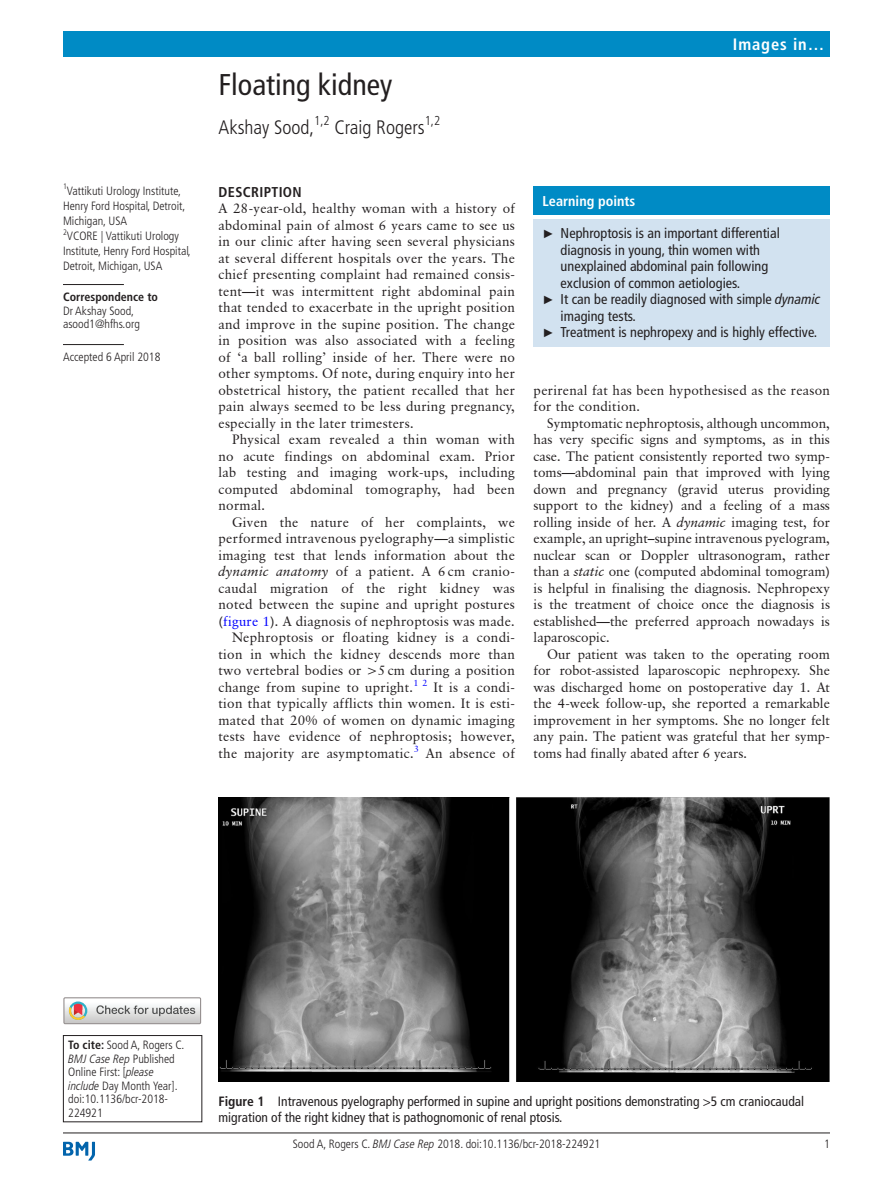
<style>
.page{position:relative;width:893px;height:1191px;background:#fff}
.page>*{position:absolute;margin:0;border:0;box-sizing:border-box;transform-origin:0 0}
.t1{font:condensed 30px "Frutiger LT Pro";color:#231f20}
.t2{font:300 condensed 19.5px "Frutiger LT Pro";color:#231f20}
.t3{font:700 condensed 16.5px "Frutiger LT Std";letter-spacing:.055em;color:#fff}
.t4{font:condensed 14.25px "Frutiger LT Pro";color:#231f20}
.t5{font:700 condensed 14.25px "Frutiger LT Pro";color:#fff}
.t6{font:700 condensed 14.25px "Frutiger LT Pro";letter-spacing:.025em;color:#231f20}
.t7{font:13.5px/16.5px "Classical Garamond BT";letter-spacing:.02em;color:#231f20;text-align:justify}
.t8{font:condensed 13.5px/16.5px "Frutiger LT Pro";color:#231f20}
.t9{font:300 condensed 12px/13.5px "Frutiger LT Pro";color:#231f20}
.t10{font:700 condensed 12px "Frutiger LT Pro";color:#231f20}
.s1{font-weight:700}
.s2{font-style:italic}
.s3{color:#00f}
.s4{font-family:"Arial";font-stretch:normal;font-size:12px}
</style>
<div class="page">
<hr style="left:63px;top:1132px;width:767px;height:1px;background:#231f20">
<svg style="left:63px;top:1141px;width:32px;height:19px"></svg>
<div style="left:63px;top:31px;width:767px;height:25px;background:#008bc5"></div>
<div style="left:63px;top:1035px;width:139px;height:87px;border:1px solid #231f20"></div>
<hr style="left:63px;top:284px;width:61px;height:1px;background:#231f20">
<hr style="left:63px;top:344px;width:61px;height:1px;background:#231f20">
<div style="left:63px;top:997px;width:138px;height:27px;border:1px solid #969090"></div>
<svg style="left:64px;top:997px;width:137px;height:26px"></svg>
<img style="left:219px;top:797px;width:611px;height:284px">
<div style="left:534px;top:186px;width:296px;height:28px;background:#008bc5"></div>
<div style="left:534px;top:219px;width:296px;height:127px;background:#d2e2f0"></div>
<p class="t9" style="left:63px;top:183px;width:129px;line-height:15px"><sup>1</sup>Vattikuti Urology Institute,<br>Henry Ford Hospital, Detroit,<br>Michigan, USA<br><sup>2</sup>VCORE | Vattikuti Urology<br>Institute, Henry Ford Hospital,<br>Detroit, Michigan, USA</p>
<p class="t10" style="left:63px;top:290px;width:97px">Correspondence to</p>
<p class="t9" style="left:63px;top:304px;width:78px">Dr Akshay Sood, asood1@hfhs.org</p>
<p class="t9" style="left:63px;top:351px;width:99px">Accepted 6 April 2018</p>
<h1 class="t1" style="left:219px;top:67px;width:175px">Floating kidney</h1>
<h2 class="t2" style="left:219px;top:116px;width:223px">Akshay Sood,<sup>1,2</sup> Craig Rogers<sup>1,2</sup></h2>
<p class="t3" style="left:733px;top:34px;width:93px">Images in…</p>
<p class="t6" style="left:219px;top:183px;width:85px">Description</p>
<p class="t7" style="left:219px;top:200px;width:298px">A 28-year-old, healthy woman with a history of abdominal pain of almost 6 years came to see us in our clinic after having seen several physicians at several different hospitals over the years. The chief presenting complaint had remained consis&shy;tent<span class="s1">—</span>it was intermittent right abdominal pain that tended to exacerbate in the upright position and improve in the supine position. The change in position was also associated with a feeling of ‘a ball rolling’ inside of her. There were no other symptoms. Of note, during enquiry into her obstetrical history, the patient recalled that her pain always seemed to be less during pregnancy, especially in the later trimesters.</p>
<p class="t7" style="left:219px;top:431px;width:298px;text-indent:14px">Physical exam revealed a thin woman with no acute findings on abdominal exam. Prior lab testing and imaging work-ups, including computed abdominal tomography, had been normal.</p>
<p class="t7" style="left:219px;top:513px;width:298px;text-align:right">Given the nature of her complaints, we performed intravenous pyelography<span class="s1">—</span>a simplistic imaging test that lends information about the <span class="s2">dynamic anatomy</span> of a patient. A 6 cm cranio&shy;caudal migration of the right kidney was noted between the supine and upright postures (<span class="s3">figure 1</span>). A diagnosis of nephroptosis was made.<br>Nephroptosis or floating kidney is a condi&shy;tion in which the kidney descends more than two vertebral bodies or &gt;5 cm during a position change from supine to upright.<sup>1</sup> <sup>2</sup> It is a condi&shy;tion that typically afflicts thin women. It is esti&shy;mated that 20% of women on dynamic imaging tests have evidence of nephroptosis; however, the majority are asymptomatic.<sup>3</sup> An absence of</p>
<p class="t5" style="left:543px;top:192px;width:94px">Learning points</p>
<p class="t4" style="left:543px;top:225px;width:239px"><span class="s4">►</span> Nephroptosis is an important differential</p>
<p class="t4" style="left:561px;top:242px;width:201px">diagnosis in young, thin women with</p>
<p class="t4" style="left:561px;top:258px;width:209px">unexplained abdominal pain following</p>
<p class="t4" style="left:561px;top:275px;width:181px">exclusion of common aetiologies.</p>
<p class="t4" style="left:543px;top:291px;width:279px"><span class="s4">►</span> It can be readily diagnosed with simple <span class="s2">dynamic</span></p>
<p class="t4" style="left:561px;top:308px;width:77px">imaging tests.</p>
<p class="t4" style="left:543px;top:324px;width:276px"><span class="s4">►</span> Treatment is nephropexy and is highly effective.</p>
<p class="t7" style="left:534px;top:381px;width:298px">perirenal fat has been hypothesised as the reason for the condition.</p>
<p class="t7" style="left:534px;top:414px;width:298px;text-indent:14px">Symptomatic nephroptosis, although uncommon, has very specific signs and symptoms, as in this case. The patient consistently reported two symp&shy;toms<span class="s1">—</span>abdominal pain that improved with lying down and pregnancy (gravid uterus providing support to the kidney) and a feeling of a mass rolling inside of her. A <span class="s2">dynamic</span> imaging test, for example, an upright<span class="s1">–</span>supine intravenous pyelogram, nuclear scan or Doppler ultrasonogram, rather than a <span class="s2">static</span> one (computed abdominal tomogram) is helpful in finalising the diagnosis. Nephropexy is the treatment of choice once the diagnosis is established<span class="s1">—</span>the preferred approach nowadays is laparoscopic.</p>
<p class="t7" style="left:534px;top:645px;width:298px;text-indent:14px">Our patient was taken to the operating room for robot-assisted laparoscopic nephropexy. She was discharged home on postoperative day 1. At the 4-week follow-up, she reported a remarkable improvement in her symptoms. She no longer felt any pain. The patient was grateful that her symp&shy;toms had finally abated after 6 years.</p>
<p class="t9" style="left:68px;top:1038px;width:118px"><span class="s1">To cite:</span> Sood A, Rogers C.<br><span class="s2">BMJ Case Rep</span> Published<br>Online First: [<span class="s2">please include</span> Day Month Year]. doi:10.1136/bcr-2018-<br>224921</p>
<p class="t8" style="left:219px;top:1092px;width:587px"><span class="s1">Figure 1</span> Intravenous pyelography performed in supine and upright positions demonstrating &gt;5 cm craniocaudal migration of the right kidney that is pathognomonic of renal ptosis.</p>
<p class="t9" style="left:293px;top:1136px;width:309px">Sood A, Rogers C. <span class="s2">BMJ Case Rep</span> 2018. doi:10.1136/bcr-2018-224921</p>
<p class="t9" style="left:824px;top:1136px;width:7px">1</p>
</div>
